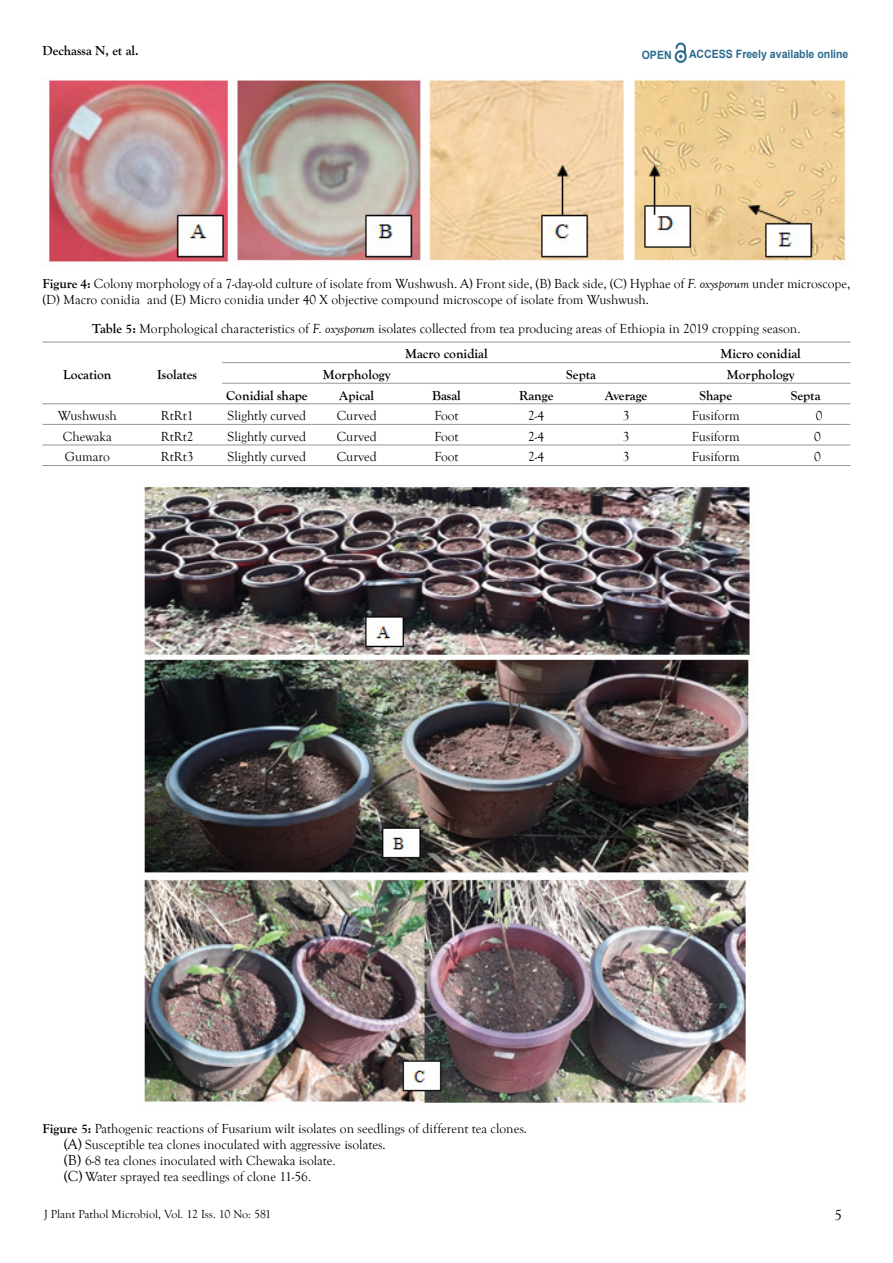
<style>
.page{position:relative;width:893px;height:1263px;background:#fff}
.page>*{position:absolute;margin:0;border:0;box-sizing:border-box;transform-origin:0 0}
.t1{font:15px "Goudy Old Style T";color:#000}
.t2{font:13.5px/16.2px "Goudy Old Style T";color:#000}
.t3{font:700 13.5px "Goudy Old Style T";color:#000}
.t4{font:12px "Goudy Old Style T";color:#000}
.t5{font:700 11.4px "Arial";color:#2e6b8f;scale:.92 1}
.s1{font-weight:700}
.s2{font-style:italic}
.s3{font-family:"Minion Pro"}
.s4{font-size:15px}
</style>
<div class="page">
<svg style="left:675px;top:43px;width:12px;height:20px"></svg>
<img style="left:48px;top:79px;width:798px;height:184px">
<hr style="left:43px;top:342px;width:89px;height:1px;background:#939598">
<hr style="left:132px;top:342px;width:90px;height:1px;background:#939598">
<hr style="left:222px;top:342px;width:90px;height:1px;background:#939598">
<hr style="left:312px;top:342px;width:90px;height:1px;background:#939598">
<hr style="left:402px;top:342px;width:89px;height:1px;background:#939598">
<hr style="left:491px;top:342px;width:90px;height:1px;background:#939598">
<hr style="left:581px;top:342px;width:90px;height:1px;background:#939598">
<hr style="left:671px;top:342px;width:90px;height:1px;background:#939598">
<hr style="left:761px;top:342px;width:89px;height:1px;background:#939598">
<hr style="left:222px;top:362px;width:90px;height:1px;background:#939598">
<hr style="left:312px;top:362px;width:90px;height:1px;background:#939598">
<hr style="left:402px;top:362px;width:89px;height:1px;background:#939598">
<hr style="left:491px;top:362px;width:90px;height:1px;background:#939598">
<hr style="left:581px;top:362px;width:90px;height:1px;background:#939598">
<hr style="left:671px;top:362px;width:90px;height:1px;background:#939598">
<hr style="left:761px;top:362px;width:89px;height:1px;background:#939598">
<hr style="left:222px;top:383px;width:90px;height:1px;background:#939598">
<hr style="left:312px;top:383px;width:90px;height:1px;background:#939598">
<hr style="left:402px;top:383px;width:89px;height:1px;background:#939598">
<hr style="left:491px;top:383px;width:90px;height:1px;background:#939598">
<hr style="left:581px;top:383px;width:90px;height:1px;background:#939598">
<hr style="left:671px;top:383px;width:90px;height:1px;background:#939598">
<hr style="left:761px;top:383px;width:89px;height:1px;background:#939598">
<hr style="left:43px;top:403px;width:89px;height:1px;background:#939598">
<hr style="left:132px;top:403px;width:90px;height:1px;background:#939598">
<hr style="left:222px;top:403px;width:90px;height:1px;background:#939598">
<hr style="left:312px;top:403px;width:90px;height:1px;background:#939598">
<hr style="left:402px;top:403px;width:89px;height:1px;background:#939598">
<hr style="left:491px;top:403px;width:90px;height:1px;background:#939598">
<hr style="left:581px;top:403px;width:90px;height:1px;background:#939598">
<hr style="left:671px;top:403px;width:90px;height:1px;background:#939598">
<hr style="left:761px;top:403px;width:89px;height:1px;background:#939598">
<hr style="left:43px;top:424px;width:89px;height:1px;background:#939598">
<hr style="left:132px;top:424px;width:90px;height:1px;background:#939598">
<hr style="left:222px;top:424px;width:90px;height:1px;background:#939598">
<hr style="left:312px;top:424px;width:90px;height:1px;background:#939598">
<hr style="left:402px;top:424px;width:89px;height:1px;background:#939598">
<hr style="left:491px;top:424px;width:90px;height:1px;background:#939598">
<hr style="left:581px;top:424px;width:90px;height:1px;background:#939598">
<hr style="left:671px;top:424px;width:90px;height:1px;background:#939598">
<hr style="left:761px;top:424px;width:89px;height:1px;background:#939598">
<hr style="left:43px;top:445px;width:89px;height:1px;background:#939598">
<hr style="left:132px;top:445px;width:90px;height:1px;background:#939598">
<hr style="left:222px;top:445px;width:90px;height:1px;background:#939598">
<hr style="left:312px;top:445px;width:90px;height:1px;background:#939598">
<hr style="left:402px;top:445px;width:89px;height:1px;background:#939598">
<hr style="left:491px;top:445px;width:90px;height:1px;background:#939598">
<hr style="left:581px;top:445px;width:90px;height:1px;background:#939598">
<hr style="left:671px;top:445px;width:90px;height:1px;background:#939598">
<hr style="left:761px;top:445px;width:89px;height:1px;background:#939598">
<hr style="left:43px;top:465px;width:89px;height:1px;background:#939598">
<hr style="left:132px;top:465px;width:90px;height:1px;background:#939598">
<hr style="left:222px;top:465px;width:90px;height:1px;background:#939598">
<hr style="left:312px;top:465px;width:90px;height:1px;background:#939598">
<hr style="left:402px;top:465px;width:89px;height:1px;background:#939598">
<hr style="left:491px;top:465px;width:90px;height:1px;background:#939598">
<hr style="left:581px;top:465px;width:90px;height:1px;background:#939598">
<hr style="left:671px;top:465px;width:90px;height:1px;background:#939598">
<hr style="left:761px;top:465px;width:89px;height:1px;background:#939598">
<img style="left:144px;top:486px;width:606px;height:618px">
<p class="t3" style="left:43px;top:43px;width:98px">Dechassa N, et al.</p>
<p class="t5" style="left:642px;top:47px;width:34px">OPEN</p>
<p class="t5" style="left:689px;top:47px;width:175px">ACCESS Freely available online</p>
<p class="t2" style="left:43px;top:276px;width:809px"><span class="s1">Figure 4:</span> Colony morphology of a 7-day-old culture of isolate from Wushwush. A) Front side, (B) Back side, (C) Hyphae of <span class="s2">F. oxysporum</span> under microscope, (D) Macro conidia and (E) Micro conidia under 40 X objective compound microscope of isolate from Wushwush<span class="s3">.</span></p>
<p class="t2" style="left:92px;top:321px;width:710px"><span class="s1">Table 5:</span> Morphological characteristics of <span class="s2">F. oxysporum</span> isolates collected from tea producing areas of Ethiopia in 2019 cropping season.</p>
<p class="t3" style="left:63px;top:367px;width:50px">Location</p>
<p class="t3" style="left:157px;top:367px;width:41px">Isolates</p>
<p class="t3" style="left:405px;top:346px;width:84px">Macro conidial</p>
<p class="t3" style="left:720px;top:346px;width:82px">Micro conidial</p>
<p class="t3" style="left:323px;top:367px;width:69px">Morphology</p>
<p class="t3" style="left:566px;top:367px;width:31px">Septa</p>
<p class="t3" style="left:727px;top:367px;width:69px">Morphology</p>
<p class="t3" style="left:226px;top:387px;width:83px">Conidial shape</p>
<p class="t3" style="left:339px;top:387px;width:37px">Apical</p>
<p class="t3" style="left:432px;top:387px;width:30px">Basal</p>
<p class="t3" style="left:519px;top:387px;width:36px">Range</p>
<p class="t3" style="left:605px;top:387px;width:44px">Average</p>
<p class="t3" style="left:699px;top:387px;width:34px">Shape</p>
<p class="t3" style="left:791px;top:387px;width:31px">Septa</p>
<p class="t2" style="left:58px;top:408px;width:61px">Wushwush</p>
<p class="t2" style="left:161px;top:408px;width:34px">RtRt1</p>
<p class="t2" style="left:228px;top:408px;width:80px">Slightly curved</p>
<p class="t2" style="left:337px;top:408px;width:42px">Curved</p>
<p class="t2" style="left:434px;top:408px;width:26px">Foot</p>
<p class="t2" style="left:528px;top:408px;width:18px">2-4</p>
<p class="t2" style="left:623px;top:408px;width:8px">3</p>
<p class="t2" style="left:692px;top:408px;width:49px">Fusiform</p>
<p class="t2" style="left:816px;top:408px;width:8px">0</p>
<p class="t2" style="left:63px;top:428px;width:51px">Chewaka</p>
<p class="t2" style="left:161px;top:428px;width:34px">RtRt2</p>
<p class="t2" style="left:228px;top:428px;width:80px">Slightly curved</p>
<p class="t2" style="left:337px;top:428px;width:42px">Curved</p>
<p class="t2" style="left:434px;top:428px;width:26px">Foot</p>
<p class="t2" style="left:528px;top:428px;width:18px">2-4</p>
<p class="t2" style="left:623px;top:428px;width:8px">3</p>
<p class="t2" style="left:692px;top:428px;width:49px">Fusiform</p>
<p class="t2" style="left:814px;top:428px;width:8px">0</p>
<p class="t2" style="left:65px;top:449px;width:46px">Gumaro</p>
<p class="t2" style="left:161px;top:449px;width:34px">RtRt3</p>
<p class="t2" style="left:228px;top:449px;width:80px">Slightly curved</p>
<p class="t2" style="left:337px;top:449px;width:42px">Curved</p>
<p class="t2" style="left:434px;top:449px;width:26px">Foot</p>
<p class="t2" style="left:528px;top:449px;width:18px">2-4</p>
<p class="t2" style="left:623px;top:449px;width:8px">3</p>
<p class="t2" style="left:692px;top:449px;width:49px">Fusiform</p>
<p class="t2" style="left:814px;top:449px;width:8px">0</p>
<p class="t2" style="left:64px;top:1120px;width:465px;text-indent:-21px"><span class="s1">Figure 5:</span> Pathogenic reactions of Fusarium wilt isolates on seedlings of different tea clones<span class="s3">. </span><span class="s4">(A)</span> Susceptible tea clones inoculated with aggressive isolates<span class="s3">.<br></span><span class="s4">(B)</span> 6-8 tea clones inoculated with Chewaka isolate.<br><span class="s4">(C)</span> Water sprayed tea seedlings of clone 11-56.</p>
<p class="t4" style="left:44px;top:1207px;width:229px">J Plant Pathol Microbiol, Vol. 12 Iss. 10 No: 581</p>
<p class="t1" style="left:834px;top:1207px;width:9px">5</p>
</div>
